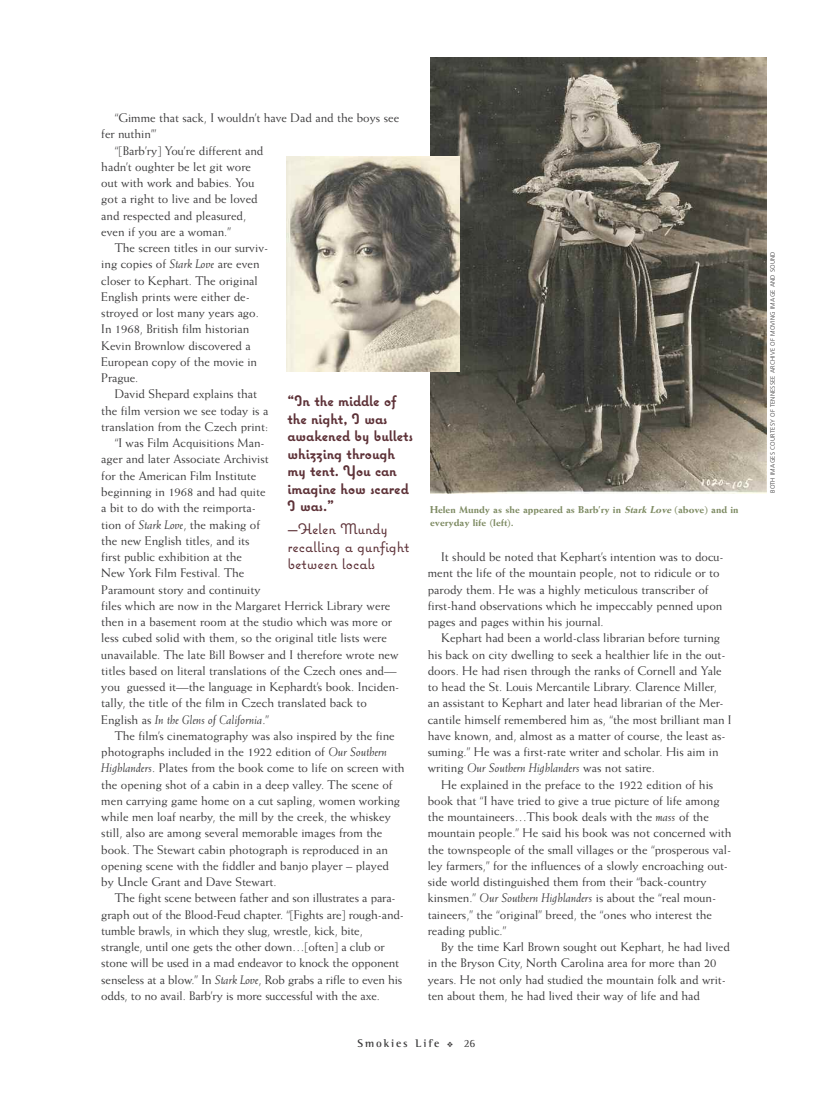
<style>
.page{position:relative;width:833px;height:1103px;background:#fff}
.page>*{position:absolute;margin:0;border:0;box-sizing:border-box;transform-origin:0 0}
.t1{font:700 15px/17.5px "Coquette";color:#5d3137}
.t2{font:15px/17.5px "Coquette";color:#5d3137}
.t3{font:12.5px/16.2px "Weiss";color:#393839}
.t4{font:italic 12.5px "Weiss";color:#393839}
.t5{font:700 11.25px "Rotis Semi Serif";letter-spacing:.165em;color:#393839}
.t6{font:800 10px/12.5px "Weiss";color:#7e8b63}
.t7{font:300 6.25px "Frutiger";letter-spacing:.03em;color:#393839}
.s1{font-style:italic}
.s2{font-style:normal}
.s3{font-weight:400}
</style>
<div class="page">
<img style="left:430px;top:58px;width:336px;height:435px">
<img style="left:286px;top:156px;width:173px;height:215px">
<p class="t3" style="left:115px;top:111px;width:286px">“Gimme that sack, I wouldn’t have Dad and the boys see</p>
<p class="t3" style="left:101px;top:127px;width:57px">fer nuthin’”</p>
<p class="t3" style="left:115px;top:143px;width:150px">“[Barb’ry] You’re different and</p>
<p class="t3" style="left:101px;top:159px;width:151px">hadn’t oughter be let git wore</p>
<p class="t3" style="left:101px;top:176px;width:155px">out with work and babies. You</p>
<p class="t3" style="left:101px;top:192px;width:158px">got a right to live and be loved</p>
<p class="t3" style="left:101px;top:208px;width:146px">and respected and pleasured,</p>
<p class="t3" style="left:101px;top:224px;width:131px">even if you are a woman.”</p>
<p class="t3" style="left:115px;top:241px;width:155px">The screen titles in our surviv-</p>
<p class="t3" style="left:101px;top:257px;width:160px">ing copies of <span class="s1">Stark Love</span> are even</p>
<p class="t3" style="left:101px;top:273px;width:158px">closer to Kephart. The original</p>
<p class="t3" style="left:101px;top:289px;width:150px">English prints were either de-</p>
<p class="t3" style="left:101px;top:306px;width:159px">stroyed or lost many years ago.</p>
<p class="t3" style="left:101px;top:322px;width:149px">In 1968, British film historian</p>
<p class="t3" style="left:101px;top:338px;width:151px">Kevin Brownlow discovered a</p>
<p class="t3" style="left:101px;top:354px;width:157px">European copy of the movie in</p>
<p class="t3" style="left:101px;top:371px;width:39px">Prague.</p>
<p class="t3" style="left:115px;top:387px;width:144px">David Shepard explains that</p>
<p class="t3" style="left:101px;top:403px;width:169px">the film version we see today is a</p>
<p class="t3" style="left:101px;top:419px;width:168px">translation from the Czech print:</p>
<p class="t3" style="left:115px;top:436px;width:151px">“I was Film Acquisitions Man-</p>
<p class="t3" style="left:101px;top:452px;width:169px">ager and later Associate Archivist</p>
<p class="t3" style="left:101px;top:468px;width:157px">for the American Film Institute</p>
<p class="t3" style="left:101px;top:484px;width:166px">beginning in 1968 and had quite</p>
<p class="t3" style="left:101px;top:501px;width:156px">a bit to do with the reimporta-</p>
<p class="t3" style="left:101px;top:517px;width:160px">tion of <span class="s1">Stark Love</span>, the making of</p>
<p class="t3" style="left:101px;top:533px;width:150px">the new English titles, and its</p>
<p class="t3" style="left:101px;top:549px;width:142px">first public exhibition at the</p>
<p class="t3" style="left:101px;top:566px;width:145px">New York Film Festival. The</p>
<p class="t3" style="left:101px;top:582px;width:161px">Paramount story and continuity</p>
<p class="t3" style="left:101px;top:598px;width:290px">files which are now in the Margaret Herrick Library were</p>
<p class="t3" style="left:101px;top:614px;width:292px">then in a basement room at the studio which was more or</p>
<p class="t3" style="left:101px;top:631px;width:287px">less cubed solid with them, so the original title lists were</p>
<p class="t3" style="left:101px;top:647px;width:299px">unavailable. The late Bill Bowser and I therefore wrote new</p>
<p class="t3" style="left:101px;top:663px;width:297px">titles based on literal translations of the Czech ones and—</p>
<p class="t3" style="left:101px;top:679px;width:300px">you guessed it—the language in Kephardt’s book. Inciden-</p>
<p class="t3" style="left:101px;top:696px;width:267px">tally, the title of the film in Czech translated back to</p>
<p class="t4" style="left:101px;top:714px;width:169px"><span class="s2">English as</span> In the Glens of California<span class="s2">.”</span></p>
<p class="t3" style="left:115px;top:728px;width:281px">The film’s cinematography was also inspired by the fine</p>
<p class="t3" style="left:101px;top:744px;width:287px">photographs included in the 1922 edition of <span class="s1">Our Southern</span></p>
<p class="t3" style="left:101px;top:761px;width:305px"><span class="s1">Highlanders</span>. Plates from the book come to life on screen with</p>
<p class="t3" style="left:101px;top:777px;width:293px">the opening shot of a cabin in a deep valley. The scene of</p>
<p class="t3" style="left:101px;top:793px;width:300px">men carrying game home on a cut sapling, women working</p>
<p class="t3" style="left:101px;top:809px;width:291px">while men loaf nearby, the mill by the creek, the whiskey</p>
<p class="t3" style="left:101px;top:826px;width:283px">still, also are among several memorable images from the</p>
<p class="t3" style="left:101px;top:842px;width:288px">book. The Stewart cabin photograph is reproduced in an</p>
<p class="t3" style="left:101px;top:858px;width:289px">opening scene with the fiddler and banjo player – played</p>
<p class="t3" style="left:101px;top:874px;width:177px">by Uncle Grant and Dave Stewart.</p>
<p class="t3" style="left:115px;top:891px;width:282px">The fight scene between father and son illustrates a para-</p>
<p class="t3" style="left:101px;top:907px;width:304px">graph out of the Blood-Feud chapter. “[Fights are] rough-and-</p>
<p class="t3" style="left:101px;top:923px;width:263px">tumble brawls, in which they slug, wrestle, kick, bite,</p>
<p class="t3" style="left:101px;top:939px;width:285px">strangle, until one gets the other down…[often] a club or</p>
<p class="t3" style="left:101px;top:956px;width:299px">stone will be used in a mad endeavor to knock the opponent</p>
<p class="t3" style="left:101px;top:972px;width:302px">senseless at a blow.” In <span class="s1">Stark Love</span>, Rob grabs a rifle to even his</p>
<p class="t3" style="left:101px;top:988px;width:280px">odds, to no avail. Barb’ry is more successful with the axe.</p>
<p class="t1" style="left:287px;top:394px;width:127px">“In the middle of the night, I was awakened by bullets whizzing through my tent. You can imagine how scared<br>I was.”</p>
<p class="t2" style="left:287px;top:522px;width:123px">—Helen Mundy recalling a gunfight between locals</p>
<p class="t6" style="left:430px;top:504px;width:310px">Helen Mundy as she appeared as Barb’ry in <span class="s1">Stark Love</span> (above) and in everyday life (left).</p>
<p class="t3" style="left:427px;top:549px;width:297px;text-indent:13px">It should be noted that Kephart’s intention was to docu&shy;ment the life of the mountain people, not to ridicule or to parody them. He was a highly meticulous transcriber of first-hand observations which he impeccably penned upon pages and pages within his journal.</p>
<p class="t3" style="left:427px;top:631px;width:305px;text-indent:13px">Kephart had been a world-class librarian before turning his back on city dwelling to seek a healthier life in the out&shy;doors. He had risen through the ranks of Cornell and Yale to head the St. Louis Mercantile Library. Clarence Miller, an assistant to Kephart and later head librarian of the Mer&shy;cantile himself remembered him as, “the most brilliant man I have known, and, almost as a matter of course, the least as&shy;suming.” He was a first-rate writer and scholar. His aim in writing <span class="s1">Our Southern Highlanders</span> was not satire.</p>
<p class="t3" style="left:427px;top:777px;width:305px;text-indent:13px">He explained in the preface to the 1922 edition of his book that “I have tried to give a true picture of life among the mountaineers…This book deals with the <span class="s1">mass</span> of the mountain people.” He said his book was not concerned with the townspeople of the small villages or the “prosperous val&shy;ley farmers,” for the influences of a slowly encroaching out&shy;side world distinguished them from their “back-country kinsmen.” <span class="s1">Our Southern Highlanders</span> is about the “real moun&shy;taineers,” the “original” breed, the “ones who interest the reading public.”</p>
<p class="t3" style="left:427px;top:939px;width:303px;text-indent:13px">By the time Karl Brown sought out Kephart, he had lived in the Bryson City, North Carolina area for more than 20 years. He not only had studied the mountain folk and writ&shy;ten about them, he had lived their way of life and had</p>
<p class="t5" style="left:357px;top:1039px;width:119px">Smokies Life ❖ <span class="s3">26</span></p>
<p class="t7" style="left:770px;top:493px;width:243px;rotate:-90deg">BOTH IMAGES COURTESY OF TENNESSEE ARCHIVE OF MOVING IMAGE AND SOUND</p>
</div>
